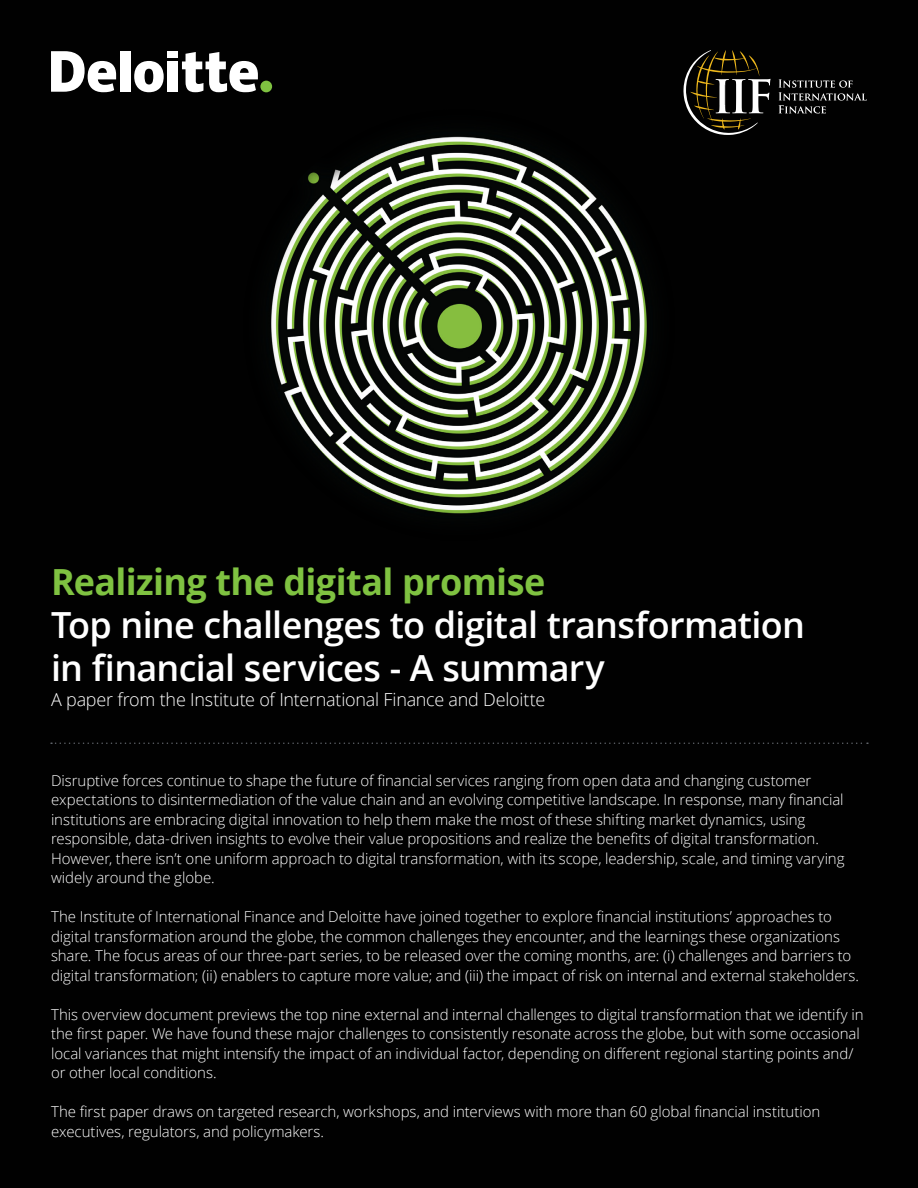
<style>
.page{position:relative;width:918px;height:1188px;background:#010101}
.page>*{position:absolute;margin:0;border:0;box-sizing:border-box;transform-origin:0 0}
.COVER_TITLE{font:600 36px/43.2px "Open Sans";letter-spacing:-.02em;color:#fff}
.Cover_subtitle__2nd{font:300 18px "Open Sans";letter-spacing:-.015em;color:#fff}
.Body_copy__8_5_12pt{font:300 15px/19.5px "Open Sans";letter-spacing:-.005em;color:#fff}
.s1{font-weight:700;color:#7fc241}
</style>
<div class="page">
<div style="left:260px;top:81px;width:12px;height:11px;background:#7fc241;border-radius:50%"></div>
<div style="left:120px;top:51px;width:10px;height:41px;background:#fff"></div>
<svg style="left:134px;top:61px;width:30px;height:31px"></svg>
<div style="left:168px;top:61px;width:10px;height:31px;background:#fff"></div>
<div style="left:168px;top:51px;width:10px;height:7px;background:#fff"></div>
<svg style="left:182px;top:52px;width:76px;height:40px"></svg>
<svg style="left:51px;top:51px;width:65px;height:41px"></svg>
<img style="left:242px;top:108px;width:434px;height:434px;border-radius:217px">
<svg style="left:683px;top:50px;width:88px;height:85px"></svg>
<svg style="left:778px;top:79px;width:89px;height:35px"></svg>
<svg style="left:51px;top:742px;width:817px;height:2px"></svg>
<p class="COVER_TITLE" style="left:51px;top:559px;width:755px"><span class="s1">Realizing the digital promise<br></span>Top nine challenges to digital transformation in financial services - A summary</p>
<p class="Cover_subtitle__2nd" style="left:51px;top:687px;width:496px">A paper from the Institute of International Finance and Deloitte</p>
<p class="Body_copy__8_5_12pt" style="left:51px;top:770px;width:795px">Disruptive forces continue to shape the future of financial services ranging from open data and changing customer expectations to disintermediation of the value chain and an evolving competitive landscape. In response, many financial institutions are embracing digital innovation to help them make the most of these shifting market dynamics, using responsible, data-driven insights to evolve their value propositions and realize the benefits of digital transformation.<br>However, there isn’t one uniform approach to digital transformation, with its scope, leadership, scale, and timing varying widely around the globe.</p>
<p class="Body_copy__8_5_12pt" style="left:51px;top:907px;width:810px">The Institute of International Finance and Deloitte have joined together to explore financial institutions’ approaches to digital transformation around the globe, the common challenges they encounter, and the learnings these organizations share. The focus areas of our three-part series, to be released over the coming months, are: (i) challenges and barriers to digital transformation; (ii) enablers to capture more value; and (iii) the impact of risk on internal and external stakeholders.</p>
<p class="Body_copy__8_5_12pt" style="left:51px;top:1004px;width:814px">This overview document previews the top nine external and internal challenges to digital transformation that we identify in the first paper. We have found these major challenges to consistently resonate across the globe, but with some occasional local variances that might intensify the impact of an individual factor, depending on different regional starting points and/ or other local conditions.</p>
<p class="Body_copy__8_5_12pt" style="left:51px;top:1102px;width:771px">The first paper draws on targeted research, workshops, and interviews with more than 60 global financial institution executives, regulators, and policymakers.</p>
</div>
